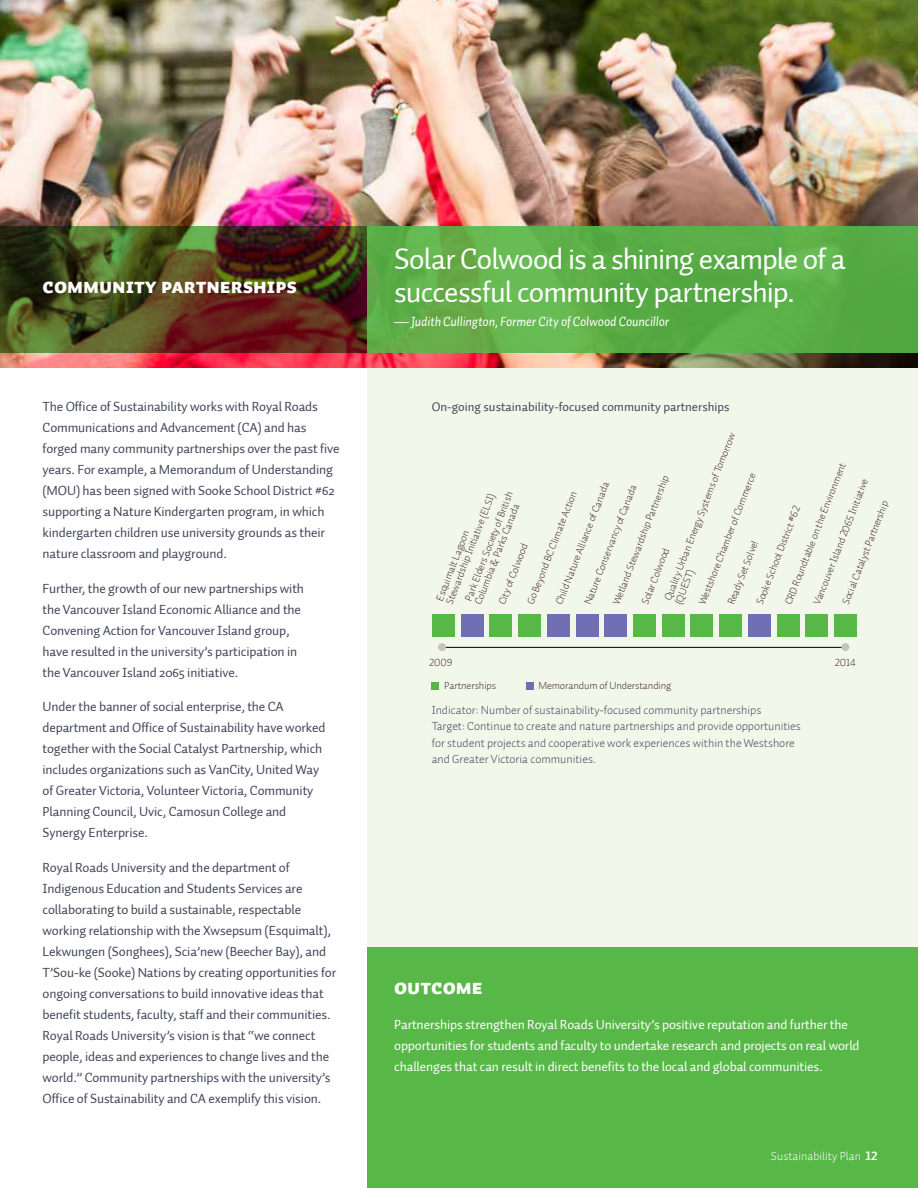
<style>
.page{position:relative;width:918px;height:1188px;background:#fff}
.page>*{position:absolute;margin:0;border:0;box-sizing:border-box;transform-origin:0 0}
.t1{font:30px/33px "Auto 1";letter-spacing:-.03em;color:#fff}
.t2{font:21px "Auto 1 Black Sm Cp";color:#fff}
.t3{font:13.5px/21px "Auto 1";letter-spacing:-.01em;color:#404657}
.t4{font:13.5px/21px "Auto 1";letter-spacing:-.01em;color:#fff}
.t5{font:italic 13.5px "Auto 1";letter-spacing:-.01em;color:#fff}
.t6{font:12.75px "Auto 1 Regular LF";color:#404657}
.t7{font:300 12px/16.5px "Auto 1";color:#404657}
.t8{font:12px "Auto 1 Light LF";color:#fff}
.t9{font:10.5px/10.5px "Auto 1 Light LF";letter-spacing:-.01em;color:#472a2b}
.s1{font-family:"Auto 1 Bold LF"}
</style>
<div class="page">
<div style="left:367px;top:340px;width:551px;height:607px;background:#f1f7e9"></div>
<img style="left:0;top:0;width:918px;height:367px">
<div style="left:367px;top:947px;width:551px;height:241px;background:#57b847"></div>
<div style="left:367px;top:226px;width:551px;height:127px;background:linear-gradient(to bottom,#5db049,#5cae47)"></div>
<img style="left:0;top:226px;width:367px;height:127px">
<hr style="left:442px;top:647px;width:403px;height:1px;background:#000">
<div style="left:438px;top:643px;width:8px;height:8px;background:#c9c2b8;border-radius:50%"></div>
<div style="left:841px;top:643px;width:8px;height:8px;background:#c9c2b8;border-radius:50%"></div>
<div style="left:432px;top:614px;width:23px;height:23px;background:#57b847"></div>
<div style="left:461px;top:614px;width:22px;height:23px;background:#716fb4"></div>
<div style="left:490px;top:614px;width:22px;height:23px;background:#57b847"></div>
<div style="left:518px;top:614px;width:23px;height:23px;background:#57b847"></div>
<div style="left:547px;top:614px;width:23px;height:23px;background:#716fb4"></div>
<div style="left:576px;top:614px;width:22px;height:23px;background:#716fb4"></div>
<div style="left:605px;top:614px;width:22px;height:23px;background:#716fb4"></div>
<div style="left:633px;top:614px;width:23px;height:23px;background:#57b847"></div>
<div style="left:662px;top:614px;width:22px;height:23px;background:#57b847"></div>
<div style="left:691px;top:614px;width:22px;height:23px;background:#57b847"></div>
<div style="left:719px;top:614px;width:23px;height:23px;background:#57b847"></div>
<div style="left:806px;top:614px;width:22px;height:23px;background:#57b847"></div>
<div style="left:748px;top:614px;width:23px;height:23px;background:#716fb4"></div>
<div style="left:834px;top:614px;width:23px;height:23px;background:#57b847"></div>
<div style="left:777px;top:614px;width:22px;height:23px;background:#57b847"></div>
<div style="left:432px;top:682px;width:7px;height:7px;background:#57b847"></div>
<div style="left:526px;top:682px;width:7px;height:7px;background:#716fb4"></div>
<h2 class="t2" style="left:43px;top:274px;width:256px">COMMUNITY PARTNERSHIPS</h2>
<p class="t3" style="left:43px;top:397px;width:299px">The Office of Sustainability works with Royal Roads Communications and Advancement (CA) and has forged many community partnerships over the past five years. For example, a Memorandum of Understanding (MOU) has been signed with Sooke School District #62 supporting a Nature Kindergarten program, in which kindergarten children use university grounds as their nature classroom and playground.</p>
<p class="t3" style="left:43px;top:578px;width:263px">Further, the growth of our new partnerships with the Vancouver Island Economic Alliance and the Convening Action for Vancouver Island group, have resulted in the university’s participation in the Vancouver Island 2065 initiative.</p>
<p class="t3" style="left:43px;top:697px;width:285px">Under the banner of social enterprise, the CA department and Office of Sustainability have worked together with the Social Catalyst Partnership, which includes organizations such as VanCity, United Way of Greater Victoria, Volunteer Victoria, Community Planning Council, Uvic, Camosun College and Synergy Enterprise.</p>
<p class="t3" style="left:43px;top:857px;width:295px">Royal Roads University and the department of Indigenous Education and Students Services are collaborating to build a sustainable, respectable working relationship with the Xwsepsum (Esquimalt), Lekwungen (Songhees), Scia’new (Beecher Bay), and T’Sou-ke (Sooke) Nations by creating opportunities for ongoing conversations to build innovative ideas that benefit students, faculty, staff and their communities.<br>Royal Roads University’s vision is that “we connect people, ideas and experiences to change lives and the world.” Community partnerships with the university’s Office of Sustainability and CA exemplify this vision.</p>
<h1 class="t1" style="left:394px;top:243px;width:453px">Solar Colwood is a shining example of a successful community partnership.</h1>
<p class="t5" style="left:394px;top:313px;width:277px">— Judith Cullington, Former City of Colwood Councillor</p>
<p class="t6" style="left:432px;top:399px;width:300px">On-going sustainability-focused community partnerships</p>
<p class="t9" style="left:663px;top:598px;width:181px;rotate:-69deg">Quality Urban Energy Systems of Tomorrow</p>
<p class="t9" style="left:783px;top:602px;width:153px;rotate:-69deg">CRD Roundtable on the Environment</p>
<p class="t9" style="left:697px;top:602px;width:142px;rotate:-69deg">Westshore Chamber of Commerce</p>
<p class="t9" style="left:611px;top:602px;width:139px;rotate:-69deg">Wetland Stewardship Partnership</p>
<p class="t9" style="left:812px;top:602px;width:136px;rotate:-69deg">Vancouver Island 2065 Initiative</p>
<p class="t9" style="left:554px;top:602px;width:132px;rotate:-69deg">Child Nature Alliance of Canada</p>
<p class="t9" style="left:583px;top:602px;width:129px;rotate:-69deg">Nature Conservancy of Canada</p>
<p class="t9" style="left:463px;top:599px;width:118px;rotate:-69deg">Park Elders Society of British<br>Columbia &amp; Parks Canada</p>
<p class="t9" style="left:525px;top:602px;width:122px;rotate:-69deg">Go Beyond BC Climate Action</p>
<p class="t9" style="left:434px;top:598px;width:120px;rotate:-69deg">Esquimalt Lagoon<br>Stewardship Initiative (ELSI)</p>
<p class="t9" style="left:841px;top:602px;width:112px;rotate:-69deg">Social Catalyst Partnership</p>
<p class="t9" style="left:755px;top:602px;width:106px;rotate:-69deg">Sooke School District #62</p>
<p class="t9" style="left:726px;top:602px;width:69px;rotate:-69deg">Ready Set Solve!</p>
<p class="t9" style="left:497px;top:602px;width:66px;rotate:-69deg">City of Colwood</p>
<p class="t9" style="left:640px;top:602px;width:61px;rotate:-69deg">Solar Colwood</p>
<p class="t9" style="left:673px;top:602px;width:38px;rotate:-69deg">(QUEST)</p>
<p class="t9" style="left:429px;top:657px;width:25px">2009</p>
<p class="t9" style="left:835px;top:657px;width:23px">2014</p>
<p class="t9" style="left:444px;top:680px;width:54px">Partnerships</p>
<p class="t9" style="left:538px;top:680px;width:135px">Memorandum of Understanding</p>
<p class="t7" style="left:432px;top:701px;width:371px">Indicator: Number of sustainability-focused community partnerships<br>Target: Continue to create and nature partnerships and provide opportunities for student projects and cooperative work experiences within the Westshore and Greater Victoria communities.</p>
<h2 class="t2" style="left:394px;top:975px;width:90px">OUTCOME</h2>
<p class="t4" style="left:394px;top:1014px;width:467px">Partnerships strengthen Royal Roads University’s positive reputation and further the opportunities for students and faculty to undertake research and projects on real world challenges that can result in direct benefits to the local and global communities.</p>
<p class="t8" style="left:771px;top:1148px;width:108px">Sustainability Plan <span class="s1">12</span></p>
</div>
